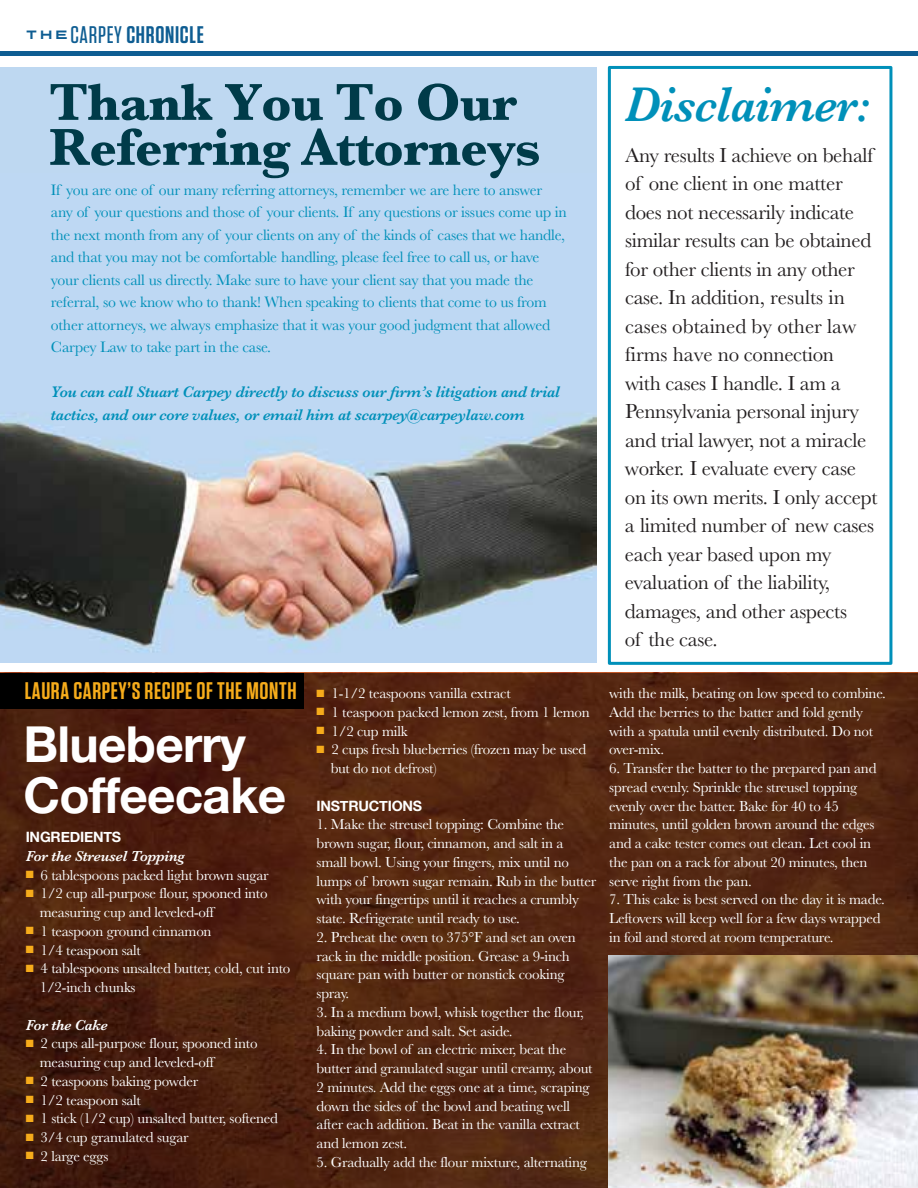
<style>
.page{position:relative;width:918px;height:1188px;background:#fff}
.page>*{position:absolute;margin:0;border:0;box-sizing:border-box;transform-origin:0 0}
.t1{font:700 54px/45px "Baskerville";letter-spacing:-.015em;color:#003b49}
.t2{font:italic 600 50.55px "Baskerville";letter-spacing:-.015em;color:#0090b9;scale:.95 1}
.t3{font:700 49.5px/51px "Helvetica Neue";letter-spacing:-.015em;color:#fff}
.t4{font:600 24px "Tungsten";letter-spacing:.025em;color:#f6ac1b}
.t5{font:600 24px "Tungsten";letter-spacing:.03em;color:#0e5d92}
.t6{font:21px/28.5px "Baskerville";letter-spacing:-.015em;color:#231f20}
.t7{font:italic 600 15.9px/22.5px "Baskerville";letter-spacing:-.015em;color:#0090b9}
.t8{font:15.75px/22.5px "Baskerville";letter-spacing:-.015em;color:#0090b9}
.t9{font:15px/18.8px "Baskerville";letter-spacing:-.015em;color:#fff}
.t10{font:italic 600 15px "Baskerville";letter-spacing:-.015em;color:#fff}
.t11{font:700 14.25px "Helvetica Neue";letter-spacing:-.015em;color:#fff}
.s1{font-family:"Turnpike";font-weight:400;font-size:12px}
.s2{font-weight:500}
.s3{color:#f6ac1b}
</style>
<div class="page">
<svg style="left:0;top:673px;width:918px;height:515px;background:#4f2310"></svg>
<div style="left:0;top:673px;width:303px;height:36px;background:#000"></div>
<img style="left:609px;top:956px;width:309px;height:232px">
<div style="left:0;top:51px;width:918px;height:5px;background:#0e5d92"></div>
<div style="left:0;top:67px;width:596px;height:596px;background:#bed8f1"></div>
<img style="left:0;top:415px;width:596px;height:237px">
<div style="left:608px;top:66px;width:284px;height:599px;border:3px solid #0090b9"></div>
<h3 class="t5" style="left:26px;top:22px;width:180px"><span class="s1">T H E</span> <span class="s2">CARPEY</span> CHRONICLE</h3>
<h1 class="t1" style="left:49px;top:80px;width:493px">Thank You To Our<br>Referring Attorneys</h1>
<p class="t8" style="left:51px;top:179px;width:518px">If you are one of our many referring attorneys, remember we are here to answer any of your questions and those of your clients. If any questions or issues come up in the next month from any of your clients on any of the kinds of cases that we handle, and that you may not be comfortable handling, please feel free to call us, or have your clients call us directly. Make sure to have your client say that you made the referral, so we know who to thank! When speaking to clients that come to us from other attorneys, we always emphasize that it was your good judgment that allowed Carpey Law to take part in the case.</p>
<p class="t7" style="left:51px;top:381px;width:511px">You can call Stuart Carpey directly to discuss our firm’s litigation and trial tactics, and our core values, or email him at scarpey@carpeylaw.com</p>
<h2 class="t2" style="left:625px;top:70px;width:259px">Disclaimer:</h2>
<p class="t6" style="left:625px;top:141px;width:254px">Any results I achieve on behalf of one client in one matter does not necessarily indicate similar results can be obtained for other clients in any other case. In addition, results in cases obtained by other law firms have no connection<br>with cases I handle. I am a<br>Pennsylvania personal injury and trial lawyer, not a miracle worker. I evaluate every case on its own merits. I only accept a limited number of new cases each year based upon my evaluation of the liability, damages, and other aspects<br>of the case.</p>
<h3 class="t4" style="left:25px;top:678px;width:273px">LAURA CARPEY’S RECIPE OF THE MONTH</h3>
<p class="t9" style="left:317px;top:684px;width:196px"><span class="s3">■</span> 1-1/2 teaspoons vanilla extract</p>
<p class="t9" style="left:317px;top:703px;width:275px"><span class="s3">■</span> 1 teaspoon packed lemon zest, from 1 lemon</p>
<p class="t9" style="left:317px;top:722px;width:93px"><span class="s3">■</span> 1/2 cup milk</p>
<p class="t9" style="left:331px;top:740px;width:257px;text-indent:-14px"><span class="s3">■</span> 2 cups fresh blueberries (frozen may be used but do not defrost)</p>
<p class="t11" style="left:317px;top:797px;width:107px">INSTRUCTIONS</p>
<p class="t9" style="left:317px;top:815px;width:281px">1. Make the streusel topping: Combine the brown sugar, flour, cinnamon, and salt in a small bowl. Using your fingers, mix until no lumps of brown sugar remain. Rub in the butter with your fingertips until it reaches a crumbly state. Refrigerate until ready to use.</p>
<p class="t9" style="left:317px;top:928px;width:261px">2. Preheat the oven to 375°F and set an oven rack in the middle position. Grease a 9-inch square pan with butter or nonstick cooking spray.</p>
<p class="t9" style="left:317px;top:1003px;width:269px">3. In a medium bowl, whisk together the flour, baking powder and salt. Set aside.</p>
<p class="t9" style="left:317px;top:1040px;width:278px">4. In the bowl of an electric mixer, beat the butter and granulated sugar until creamy, about 2 minutes. Add the eggs one at a time, scraping down the sides of the bowl and beating well after each addition. Beat in the vanilla extract and lemon zest.</p>
<p class="t9" style="left:317px;top:1153px;width:272px">5. Gradually add the flour mixture, alternating</p>
<h3 class="t3" style="left:24px;top:718px;width:264px">Blueberry<br>Coffeecake</h3>
<p class="t11" style="left:26px;top:828px;width:97px">INGREDIENTS</p>
<p class="t10" style="left:26px;top:846px;width:161px">For the Streusel Topping</p>
<p class="t9" style="left:26px;top:866px;width:245px"><span class="s3">■</span> 6 tablespoons packed light brown sugar</p>
<p class="t9" style="left:40px;top:884px;width:229px;text-indent:-14px"><span class="s3">■</span> 1/2 cup all-purpose flour, spooned into measuring cup and leveled-off</p>
<p class="t9" style="left:26px;top:922px;width:187px"><span class="s3">■</span> 1 teaspoon ground cinnamon</p>
<p class="t9" style="left:26px;top:941px;width:117px"><span class="s3">■</span> 1/4 teaspoon salt</p>
<p class="t9" style="left:40px;top:959px;width:252px;text-indent:-14px"><span class="s3">■</span> 4 tablespoons unsalted butter, cold, cut into<br>1/2-inch chunks</p>
<p class="t10" style="left:26px;top:1015px;width:84px">For the Cake</p>
<p class="t9" style="left:40px;top:1034px;width:219px;text-indent:-14px"><span class="s3">■</span> 2 cups all-purpose flour, spooned into measuring cup and leveled-off</p>
<p class="t9" style="left:26px;top:1072px;width:174px"><span class="s3">■</span> 2 teaspoons baking powder</p>
<p class="t9" style="left:26px;top:1091px;width:117px"><span class="s3">■</span> 1/2 teaspoon salt</p>
<p class="t9" style="left:26px;top:1109px;width:254px"><span class="s3">■</span> 1 stick (1/2 cup) unsalted butter, softened</p>
<p class="t9" style="left:26px;top:1128px;width:165px"><span class="s3">■</span> 3/4 cup granulated sugar</p>
<p class="t9" style="left:26px;top:1147px;width:84px"><span class="s3">■</span> 2 large eggs</p>
<p class="t9" style="left:609px;top:684px;width:278px">with the milk, beating on low speed to combine.<br>Add the berries to the batter and fold gently with a spatula until evenly distributed. Do not over-mix.</p>
<p class="t9" style="left:609px;top:759px;width:269px">6. Transfer the batter to the prepared pan and spread evenly. Sprinkle the streusel topping evenly over the batter. Bake for 40 to 45 minutes, until golden brown around the edges and a cake tester comes out clean. Let cool in the pan on a rack for about 20 minutes, then serve right from the pan.</p>
<p class="t9" style="left:609px;top:890px;width:277px">7. This cake is best served on the day it is made.<br>Leftovers will keep well for a few days wrapped in foil and stored at room temperature.</p>
</div>
